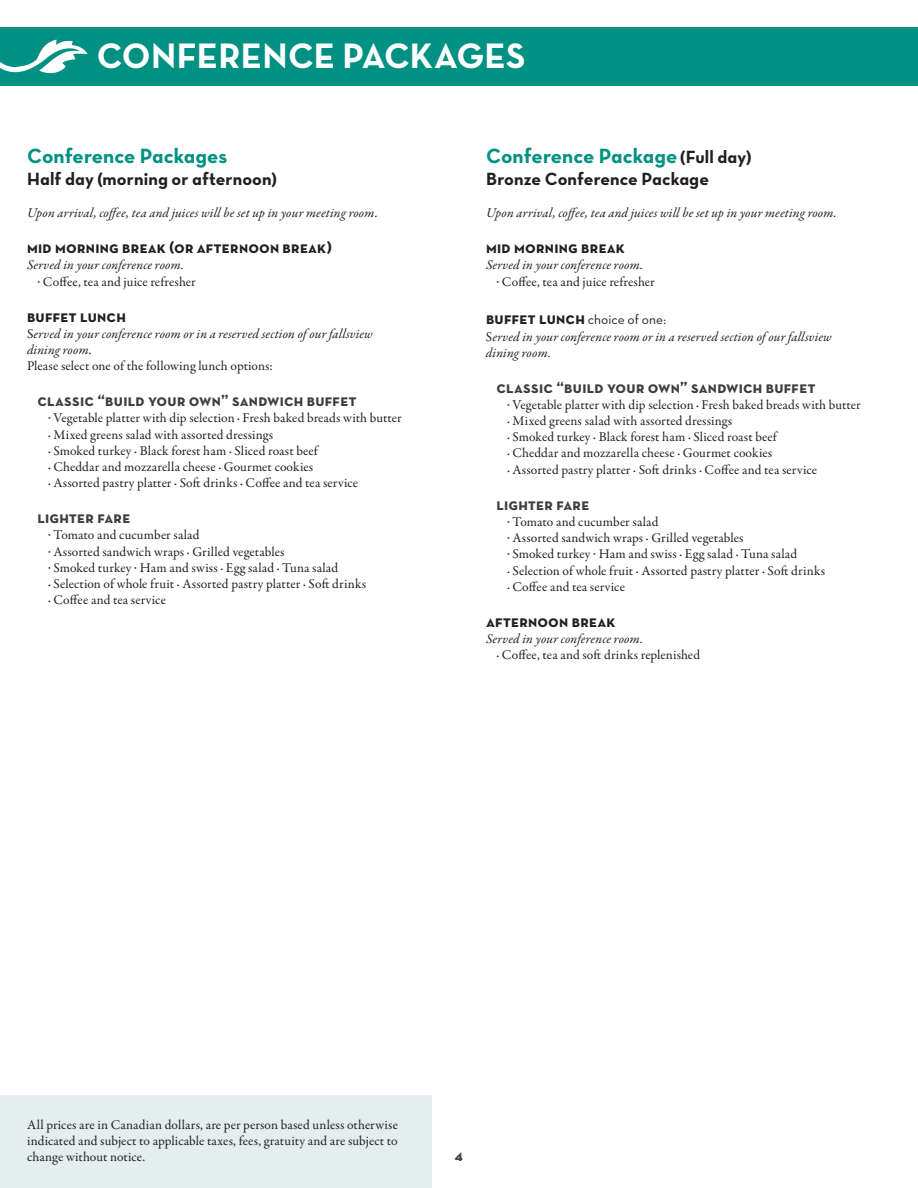
<style>
.page{position:relative;width:918px;height:1188px;background:#fff}
.page>*{position:absolute;margin:0;border:0;box-sizing:border-box;transform-origin:0 0}
.t1{font:36px "Neutra Text TF Bold Alt";letter-spacing:.005em;color:#fff}
.t2{font:21px "Neutra Text TF Bold Alt";letter-spacing:.005em;color:#009182}
.t3{font:18px "Neutra Text TF Bold Alt";letter-spacing:.005em;color:#231f20}
.t4{font:16.5px "Neutra Text TF Bold SC";letter-spacing:.01em;color:#3e3e3f}
.t5{font:16.5px "Neutra Text TF Bold SC";letter-spacing:.015em;color:#231f20}
.t6{font:13.5px/16.2px "Garamond Premr Pro";letter-spacing:.01em;color:#231f20}
.t7{font:italic 13.5px/16.2px "Garamond Premr Pro";letter-spacing:.01em;color:#231f20}
.t8{font:13.5px "Neutra Text TF";letter-spacing:.01em;color:#231f20}
.s1{font-style:normal}
.s2{font-size:18px;color:#231f20}
.s3{font-family:"Neutra Text TF Bold SC";font-size:16.5px}
</style>
<div class="page">
<div style="left:0;top:27px;width:918px;height:59px;background:#009182"></div>
<svg style="left:0;top:39px;width:88px;height:35px"></svg>
<div style="left:0;top:1095px;width:432px;height:93px;background:#e3eeed"></div>
<h1 class="t1" style="left:97px;top:34px;width:430px">CONFERENCE PACKAGES</h1>
<h2 class="t2" style="left:27px;top:143px;width:202px">Conference Packages</h2>
<h3 class="t3" style="left:27px;top:167px;width:251px">Half day (morning or afternoon)</h3>
<p class="t7" style="left:27px;top:206px;width:353px">Upon arrival, coffee, tea and juices will be set up in your meeting room.</p>
<p class="t5" style="left:27px;top:237px;width:306px">mid morning break (or afternoon break)</p>
<p class="t7" style="left:27px;top:258px;width:159px">Served in your conference room.</p>
<p class="t6" style="left:38px;top:274px;width:160px">· Coffee, tea and juice refresher</p>
<p class="t5" style="left:27px;top:306px;width:100px">buffet lunch</p>
<p class="t7" style="left:27px;top:326px;width:347px"><span class="s1">S</span>erved in your conference room or in a reserved section of our fallsview dining room.</p>
<p class="t6" style="left:27px;top:358px;width:247px">Please select one of the following lunch options:</p>
<p class="t4" style="left:37px;top:390px;width:321px">classic “build your own” sandwich buffet</p>
<p class="t6" style="left:48px;top:410px;width:355px">· Vegetable platter with dip selection · Fresh baked breads with butter · Mixed greens salad with assorted dressings<br>· Smoked turkey · Black forest ham · Sliced roast beef<br>· Cheddar and mozzarella cheese · Gourmet cookies<br>· Assorted pastry platter · Soft drinks · Coffee and tea service</p>
<p class="t4" style="left:37px;top:507px;width:94px">lighter fare</p>
<p class="t6" style="left:48px;top:527px;width:320px">· Tomato and cucumber salad<br>· Assorted sandwich wraps · Grilled vegetables<br>· Smoked turkey · Ham and swiss · Egg salad · Tuna salad<br>· Selection of whole fruit · Assorted pastry platter · Soft drinks · Coffee and tea service</p>
<h2 class="t2" style="left:486px;top:143px;width:267px">Conference Package<span class="s2">(Full day)</span></h2>
<h3 class="t3" style="left:486px;top:167px;width:225px">Bronze Conference Package</h3>
<p class="t7" style="left:486px;top:206px;width:353px">Upon arrival, coffee, tea and juices will be set up in your meeting room.</p>
<p class="t5" style="left:486px;top:237px;width:141px">mid morning break</p>
<p class="t7" style="left:486px;top:258px;width:159px">Served in your conference room.</p>
<p class="t6" style="left:497px;top:274px;width:160px">· Coffee, tea and juice refresher</p>
<p class="t8" style="left:486px;top:312px;width:182px"><span class="s3">buffet lunch</span> choice of one:</p>
<p class="t7" style="left:486px;top:329px;width:347px"><span class="s1">S</span>erved in your conference room or in a reserved section of our fallsview dining room.</p>
<p class="t4" style="left:496px;top:377px;width:321px">classic “build your own” sandwich buffet</p>
<p class="t6" style="left:507px;top:397px;width:355px">· Vegetable platter with dip selection · Fresh baked breads with butter · Mixed greens salad with assorted dressings<br>· Smoked turkey · Black forest ham · Sliced roast beef<br>· Cheddar and mozzarella cheese · Gourmet cookies<br>· Assorted pastry platter · Soft drinks · Coffee and tea service</p>
<p class="t4" style="left:496px;top:494px;width:94px">lighter fare</p>
<p class="t6" style="left:507px;top:514px;width:320px">· Tomato and cucumber salad<br>· Assorted sandwich wraps · Grilled vegetables<br>· Smoked turkey · Ham and swiss · Egg salad · Tuna salad<br>· Selection of whole fruit · Assorted pastry platter · Soft drinks · Coffee and tea service</p>
<p class="t5" style="left:486px;top:611px;width:131px">afternoon break</p>
<p class="t7" style="left:486px;top:631px;width:159px">Served in your conference room.</p>
<p class="t6" style="left:497px;top:647px;width:205px">· Coffee, tea and soft drinks replenished</p>
<p class="t6" style="left:27px;top:1117px;width:372px;text-align:justify">All prices are in Canadian dollars, are per person based unless otherwise indicated and subject to applicable taxes, fees, gratuity and are subject to change without notice.</p>
<p class="t4" style="left:455px;top:1145px;width:10px">4</p>
</div>
